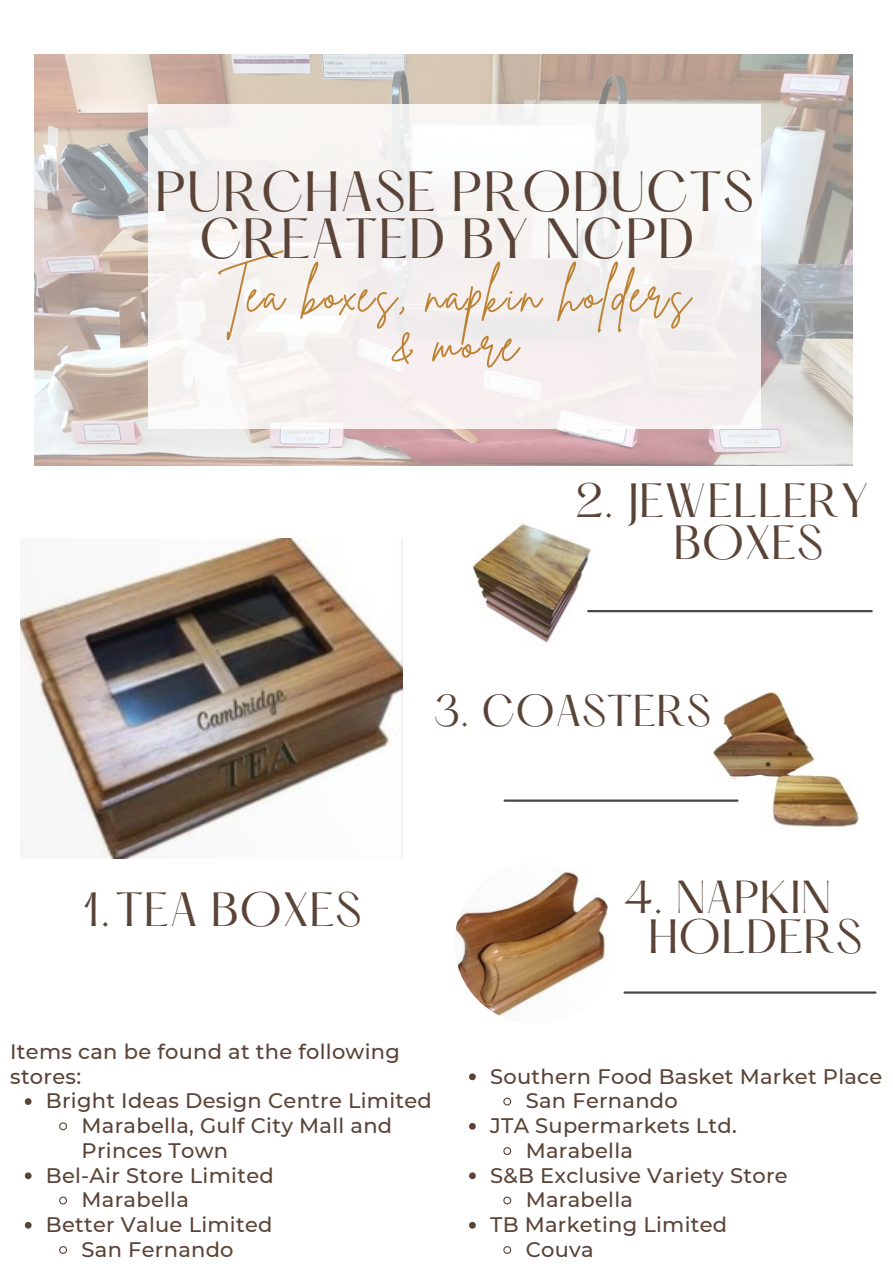
<style>
.page{position:relative;width:893px;height:1264px;background:#fff}
.page>*{position:absolute;margin:0;border:0;box-sizing:border-box;transform-origin:0 0}
.t1{font:50.25px/49.3px "Brittany Signature";letter-spacing:.045em;color:#bd8334;text-align:center}
.t2{font:49.5px/46.3px "Hatton";letter-spacing:.015em;color:#5a4337;text-align:center}
.t3{font:42px/41.5px "Hatton";letter-spacing:.01em;color:#5a4337}
.t4{font:40.5px "Hatton";letter-spacing:.01em;color:#5a4337}
.t5{font:39px "Hatton";letter-spacing:.01em;color:#5a4337}
.t6{font:500 21px/24.8px "Montserrat";letter-spacing:.015em;color:#5a4337}
</style>
<div class="page">
<img style="left:35px;top:55px;width:817px;height:410px">
<div style="left:148px;top:104px;width:612px;height:325px;background:#f6f1f0"></div>
<img style="left:20px;top:539px;width:382px;height:319px">
<img style="left:443px;top:500px;width:172px;height:173px;border-radius:50%">
<img style="left:700px;top:689px;width:172px;height:173px;border-radius:50%">
<img style="left:454px;top:862px;width:162px;height:162px;border-radius:50%">
<svg style="left:25px;top:1098px;width:7px;height:6px"></svg>
<svg style="left:59px;top:1122px;width:8px;height:9px"></svg>
<svg style="left:25px;top:1172px;width:7px;height:7px"></svg>
<svg style="left:59px;top:1196px;width:8px;height:9px"></svg>
<svg style="left:25px;top:1221px;width:7px;height:7px"></svg>
<svg style="left:59px;top:1246px;width:8px;height:8px"></svg>
<hr style="left:588px;top:610px;width:283px;height:2px;background:#474747">
<hr style="left:504px;top:799px;width:233px;height:2px;background:#474747">
<hr style="left:624px;top:991px;width:251px;height:2px;background:#474747">
<svg style="left:469px;top:1073px;width:7px;height:7px"></svg>
<svg style="left:503px;top:1097px;width:9px;height:9px"></svg>
<svg style="left:469px;top:1123px;width:7px;height:6px"></svg>
<svg style="left:503px;top:1147px;width:9px;height:8px"></svg>
<svg style="left:469px;top:1172px;width:7px;height:7px"></svg>
<svg style="left:503px;top:1196px;width:9px;height:9px"></svg>
<svg style="left:469px;top:1221px;width:7px;height:7px"></svg>
<svg style="left:503px;top:1246px;width:9px;height:8px"></svg>
<h2 class="t2" style="left:155px;top:174px;width:600px">PURCHASE PRODUCTS<br>CREATED BY NCPD</h2>
<h1 class="t1" style="left:218px;top:270px;width:473px">Tea boxes, napkin holders &amp; more</h1>
<h3 class="t3" style="left:673px;top:484px;width:197px;text-indent:-99px">2. JEWELLERY<br>BOXES</h3>
<h3 class="t3" style="left:83px;top:893px;width:280px">1.TEA BOXES</h3>
<h3 class="t5" style="left:433px;top:692px;width:279px">3. COASTERS</h3>
<h3 class="t4" style="left:623px;top:878px;width:209px">4. NAPKIN</h3>
<h3 class="t3" style="left:648px;top:920px;width:215px">HOLDERS</h3>
<p class="t6" style="left:10px;top:1038px;width:391px">Items can be found at the following stores:</p>
<p class="t6" style="left:46px;top:1088px;width:387px">Bright Ideas Design Centre Limited</p>
<p class="t6" style="left:82px;top:1113px;width:312px">Marabella, Gulf City Mall and</p>
<p class="t6" style="left:82px;top:1137px;width:148px">Princes Town</p>
<p class="t6" style="left:46px;top:1162px;width:229px">Bel-Air Store Limited</p>
<p class="t6" style="left:82px;top:1187px;width:109px">Marabella</p>
<p class="t6" style="left:46px;top:1212px;width:228px">Better Value Limited</p>
<p class="t6" style="left:82px;top:1236px;width:153px">San Fernando</p>
<p class="t6" style="left:490px;top:1063px;width:394px">Southern Food Basket Market Place</p>
<p class="t6" style="left:525px;top:1088px;width:153px">San Fernando</p>
<p class="t6" style="left:490px;top:1113px;width:248px">JTA Supermarkets Ltd.</p>
<p class="t6" style="left:525px;top:1137px;width:109px">Marabella</p>
<p class="t6" style="left:490px;top:1162px;width:299px">S&amp;B Exclusive Variety Store</p>
<p class="t6" style="left:525px;top:1187px;width:109px">Marabella</p>
<p class="t6" style="left:490px;top:1212px;width:238px">TB Marketing Limited</p>
<p class="t6" style="left:525px;top:1236px;width:70px">Couva</p>
</div>
